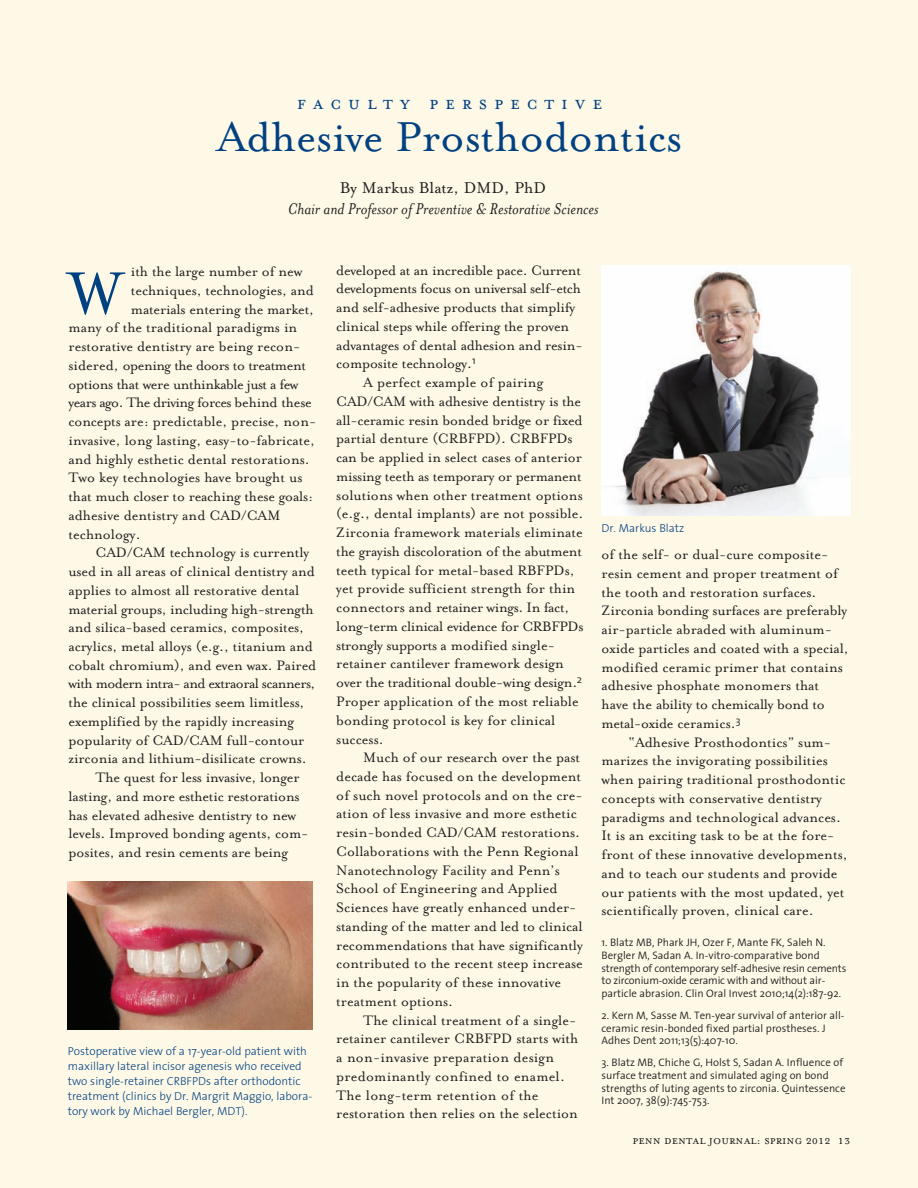
<style>
.page{position:relative;width:918px;height:1188px;background:#fef9e7}
.page>*{position:absolute;margin:0;border:0;box-sizing:border-box;transform-origin:0 0}
.t1{font:68.7px "Mrs Eaves Roman";color:#014181}
.t2{font:48px "Mrs Eaves Roman";color:#014181}
.t3{font:21px "Mrs Eaves Small Caps";letter-spacing:.325em;color:#014181}
.t4{font:italic 18px "Mrs Eaves";color:#231f20}
.t5{font:18px "Mrs Eaves Roman";color:#231f20}
.t6{font:15.75px/18.8px "Mrs Eaves Roman";color:#231f20}
.t7{font:15.75px "Mrs Eaves Roman";letter-spacing:-.025em;color:#231f20}
.t8{font:15.75px "Mrs Eaves Roman";letter-spacing:-.02em;color:#231f20}
.t9{font:15.75px "Mrs Eaves Roman";letter-spacing:-.035em;color:#231f20}
.t10{font:13.5px "Mrs Eaves Small Caps";color:#231f20}
.t11{font:300 11.7px/15px "The Sans";color:#014181}
.t12{font:300 10.8px/12.8px "The Sans";color:#231f20}
</style>
<div class="page">
<img style="left:602px;top:265px;width:248px;height:251px">
<img style="left:67px;top:881px;width:246px;height:149px">
<h3 class="t3" style="left:297px;top:90px;width:307px">faculty perspective</h3>
<h2 class="t2" style="left:217px;top:106px;width:467px">Adhesive Prosthodontics</h2>
<p class="t5" style="left:340px;top:176px;width:208px">By Markus Blatz, DMD, PhD</p>
<p class="t4" style="left:288px;top:197px;width:312px">Chair and Professor of Preventive &amp; Restorative Sciences</p>
<h1 class="t1" style="left:69px;top:250px;width:56px">W</h1>
<p class="t6" style="left:131px;top:261px;width:173px">ith the large number of new</p>
<p class="t6" style="left:131px;top:280px;width:184px">techniques, technologies, and</p>
<p class="t6" style="left:131px;top:299px;width:185px">materials entering the market,</p>
<p class="t6" style="left:69px;top:318px;width:230px">many of the traditional paradigms in</p>
<p class="t6" style="left:69px;top:336px;width:233px">restorative dentistry are being recon-</p>
<p class="t7" style="left:69px;top:355px;width:239px">sidered, opening the doors to treatment</p>
<p class="t7" style="left:69px;top:374px;width:231px">options that were unthinkable just a few</p>
<p class="t9" style="left:69px;top:393px;width:245px">years ago. The driving forces behind these</p>
<p class="t6" style="left:69px;top:411px;width:249px">concepts are: predictable, precise, non-</p>
<p class="t6" style="left:69px;top:430px;width:248px">invasive, long lasting, easy-to-fabricate,</p>
<p class="t6" style="left:69px;top:449px;width:243px">and highly esthetic dental restorations.</p>
<p class="t6" style="left:69px;top:468px;width:235px">Two key technologies have brought us</p>
<p class="t6" style="left:69px;top:486px;width:246px">that much closer to reaching these goals:</p>
<p class="t6" style="left:69px;top:505px;width:213px">adhesive dentistry and CAD/CAM</p>
<p class="t6" style="left:69px;top:524px;width:74px">technology.</p>
<p class="t6" style="left:96px;top:542px;width:215px">CAD/CAM technology is currently</p>
<p class="t6" style="left:69px;top:561px;width:248px">used in all areas of clinical dentistry and</p>
<p class="t6" style="left:69px;top:580px;width:232px">applies to almost all restorative dental</p>
<p class="t8" style="left:69px;top:599px;width:247px">material groups, including high-strength</p>
<p class="t6" style="left:69px;top:617px;width:237px">and silica-based ceramics, composites,</p>
<p class="t6" style="left:69px;top:636px;width:246px">acrylics, metal alloys (e.g., titanium and</p>
<p class="t6" style="left:69px;top:655px;width:249px">cobalt chromium), and even wax. Paired</p>
<p class="t9" style="left:69px;top:674px;width:248px">with modern intra- and extraoral scanners,</p>
<p class="t6" style="left:69px;top:692px;width:238px">the clinical possibilities seem limitless,</p>
<p class="t6" style="left:69px;top:711px;width:227px">exemplified by the rapidly increasing</p>
<p class="t6" style="left:69px;top:730px;width:237px">popularity of CAD/CAM full-contour</p>
<p class="t6" style="left:69px;top:749px;width:240px">zirconia and lithium-disilicate crowns.</p>
<p class="t6" style="left:96px;top:767px;width:206px">The quest for less invasive, longer</p>
<p class="t6" style="left:69px;top:786px;width:233px">lasting, and more esthetic restorations</p>
<p class="t6" style="left:69px;top:805px;width:229px">has elevated adhesive dentistry to new</p>
<p class="t6" style="left:69px;top:824px;width:241px">levels. Improved bonding agents, com-</p>
<p class="t6" style="left:69px;top:842px;width:221px">posites, and resin cements are being</p>
<p class="t11" style="left:68px;top:1045px;width:246px">Postoperative view of a 17-year-old patient with maxillary lateral incisor agenesis who received two single-retainer CRBFPDs after orthodontic treatment (clinics by Dr. Margrit Maggio, labora&shy;tory work by Michael Bergler, MDT).</p>
<p class="t8" style="left:336px;top:260px;width:246px">developed at an incredible pace. Current</p>
<p class="t7" style="left:336px;top:279px;width:246px">developments focus on universal self-etch</p>
<p class="t6" style="left:336px;top:297px;width:241px">and self-adhesive products that simplify</p>
<p class="t6" style="left:336px;top:316px;width:235px">clinical steps while offering the proven</p>
<p class="t6" style="left:336px;top:335px;width:248px">advantages of dental adhesion and resin-</p>
<p class="t6" style="left:336px;top:353px;width:141px">composite technology.<sup>1</sup></p>
<p class="t6" style="left:363px;top:372px;width:182px">A perfect example of pairing</p>
<p class="t6" style="left:336px;top:391px;width:246px">CAD/CAM with adhesive dentistry is the</p>
<p class="t6" style="left:336px;top:410px;width:248px">all-ceramic resin bonded bridge or fixed</p>
<p class="t6" style="left:336px;top:429px;width:238px">partial denture (CRBFPD). CRBFPDs</p>
<p class="t6" style="left:336px;top:447px;width:247px">can be applied in select cases of anterior</p>
<p class="t8" style="left:336px;top:466px;width:247px">missing teeth as temporary or permanent</p>
<p class="t6" style="left:336px;top:485px;width:248px">solutions when other treatment options</p>
<p class="t6" style="left:336px;top:504px;width:248px">(e.g., dental implants) are not possible.</p>
<p class="t6" style="left:336px;top:522px;width:248px">Zirconia framework materials eliminate</p>
<p class="t8" style="left:336px;top:541px;width:247px">the grayish discoloration of the abutment</p>
<p class="t6" style="left:336px;top:560px;width:240px">teeth typical for metal-based RBFPDs,</p>
<p class="t6" style="left:336px;top:579px;width:240px">yet provide sufficient strength for thin</p>
<p class="t7" style="left:336px;top:598px;width:234px">connectors and retainer wings. In fact,</p>
<p class="t7" style="left:336px;top:616px;width:249px">long-term clinical evidence for CRBFPDs</p>
<p class="t7" style="left:336px;top:635px;width:220px">strongly supports a modified single-</p>
<p class="t6" style="left:336px;top:654px;width:229px">retainer cantilever framework design</p>
<p class="t8" style="left:336px;top:673px;width:247px">over the traditional double-wing design.<sup>2</sup></p>
<p class="t6" style="left:336px;top:691px;width:244px">Proper application of the most reliable</p>
<p class="t6" style="left:336px;top:710px;width:221px">bonding protocol is key for clinical</p>
<p class="t6" style="left:336px;top:729px;width:49px">success.</p>
<p class="t6" style="left:363px;top:747px;width:218px">Much of our research over the past</p>
<p class="t6" style="left:336px;top:766px;width:246px">decade has focused on the development</p>
<p class="t6" style="left:336px;top:785px;width:248px">of such novel protocols and on the cre-</p>
<p class="t6" style="left:336px;top:804px;width:242px">ation of less invasive and more esthetic</p>
<p class="t6" style="left:336px;top:822px;width:245px">resin-bonded CAD/CAM restorations.</p>
<p class="t6" style="left:336px;top:841px;width:244px">Collaborations with the Penn Regional</p>
<p class="t6" style="left:336px;top:860px;width:225px">Nanotechnology Facility and Penn’s</p>
<p class="t6" style="left:336px;top:879px;width:223px">School of Engineering and Applied</p>
<p class="t6" style="left:336px;top:897px;width:242px">Sciences have greatly enhanced under-</p>
<p class="t6" style="left:336px;top:916px;width:248px">standing of the matter and led to clinical</p>
<p class="t6" style="left:336px;top:935px;width:248px">recommendations that have significantly</p>
<p class="t6" style="left:336px;top:954px;width:248px">contributed to the recent steep increase</p>
<p class="t6" style="left:336px;top:972px;width:226px">in the popularity of these innovative</p>
<p class="t6" style="left:336px;top:991px;width:118px">treatment options.</p>
<p class="t6" style="left:363px;top:1010px;width:215px">The clinical treatment of a single-</p>
<p class="t6" style="left:336px;top:1029px;width:244px">retainer cantilever CRBFPD starts with</p>
<p class="t6" style="left:336px;top:1047px;width:219px">a non-invasive preparation design</p>
<p class="t6" style="left:336px;top:1066px;width:230px">predominantly confined to enamel.</p>
<p class="t6" style="left:336px;top:1085px;width:204px">The long-term retention of the</p>
<p class="t6" style="left:336px;top:1104px;width:243px">restoration then relies on the selection</p>
<p class="t11" style="left:602px;top:522px;width:84px">Dr. Markus Blatz</p>
<p class="t6" style="left:602px;top:544px;width:249px">of the self- or dual-cure composite&shy;resin cement and proper treatment of the tooth and restoration surfaces.<br>Zirconia bonding surfaces are preferably air-particle abraded with aluminum&shy;oxide particles and coated with a special, modified ceramic primer that contains adhesive phosphate monomers that have the ability to chemically bond to metal-oxide ceramics.<sup>3</sup></p>
<p class="t6" style="left:602px;top:732px;width:248px;text-indent:27px">“Adhesive Prosthodontics” sum&shy;marizes the invigorating possibilities when pairing traditional prosthodontic concepts with conservative dentistry paradigms and technological advances.<br>It is an exciting task to be at the fore&shy;front of these innovative developments, and to teach our students and provide our patients with the most updated, yet scientifically proven, clinical care.</p>
<p class="t12" style="left:602px;top:937px;width:246px">1. Blatz MB, Phark JH, Ozer F, Mante FK, Saleh N.<br>Bergler M, Sadan A. In-vitro-comparative bond strength of contemporary self-adhesive resin cements to zirconium-oxide ceramic with and without air&shy;particle abrasion. Clin Oral Invest 2010;14(2):187-92.</p>
<p class="t12" style="left:602px;top:1010px;width:244px">2. Kern M, Sasse M. Ten-year survival of anterior all&shy;ceramic resin-bonded fixed partial prostheses. J<br>Adhes Dent 2011;13(5):407-10.</p>
<p class="t12" style="left:602px;top:1057px;width:246px">3. Blatz MB, Chiche G, Holst S, Sadan A. Influence of surface treatment and simulated aging on bond strengths of luting agents to zirconia. Quintessence Int 2007, 38(9):745-753.</p>
<p class="t10" style="left:633px;top:1131px;width:219px">penn dental journal: spring 2012 13</p>
</div>
